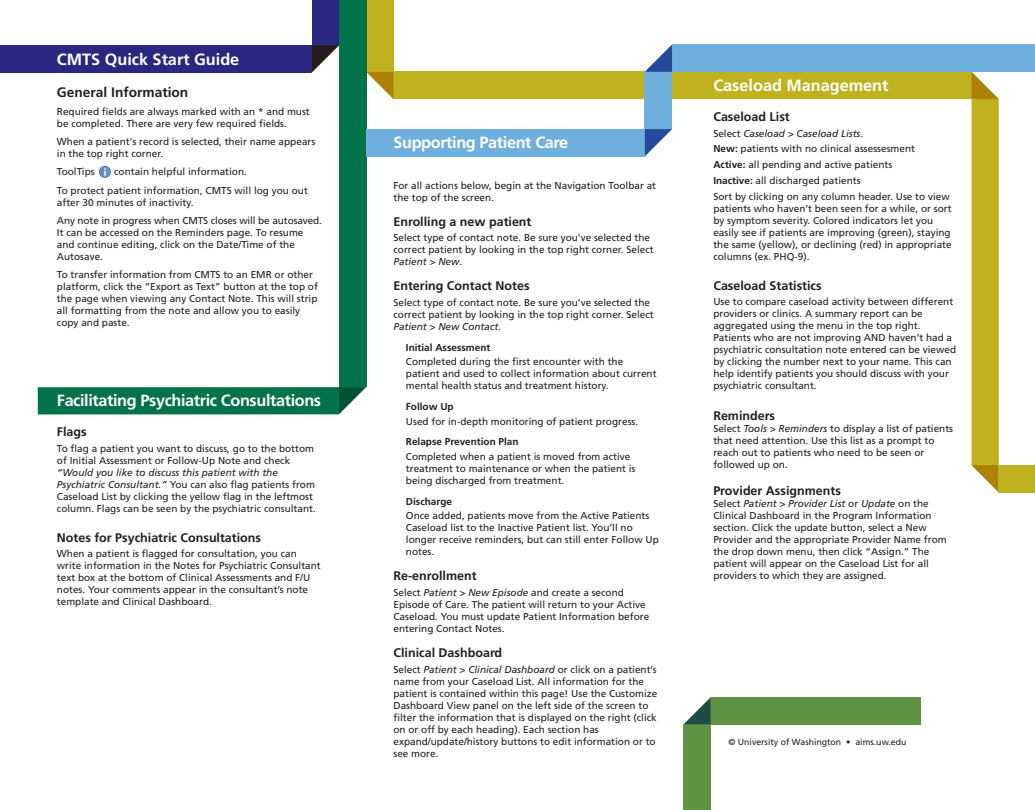
<style>
.page{position:relative;width:1035px;height:810px;background:#fff}
.page>*{position:absolute;margin:0;border:0;box-sizing:border-box;transform-origin:0 0}
.t1{font:700 16.25px "Frutiger LT Std";letter-spacing:-.025em;color:#fff}
.t2{font:700 16.25px "Frutiger LT Std";color:#fff}
.t3{font:700 13.75px "Frutiger LT Std";color:#231f20}
.t4{font:700 12.5px "Frutiger LT Std";color:#231f20}
.t5{font:10px/12px "Frutiger LT Std";color:#231f20}
.t6{font:700 10px "Frutiger LT Std";color:#231f20}
.t7{font:8.75px "Frutiger LT Std";color:#231f20}
.s1{font-style:italic}
.s2{font-weight:700}
</style>
<div class="page">
<div style="left:366px;top:72px;width:633px;height:27px;background:#c0b21e"></div>
<div style="left:366px;top:0;width:28px;height:99px;background:#c0b21e"></div>
<svg style="left:971px;top:72px;width:31px;height:421px;background:#c9bc43"></svg>
<div style="left:999px;top:465px;width:36px;height:27px;background:#c0b21e"></div>
<svg style="left:366px;top:69px;width:31px;height:33px"></svg>
<div style="left:0;top:45px;width:339px;height:27px;background:#292780"></div>
<div style="left:312px;top:0;width:27px;height:72px;background:#292780"></div>
<svg style="left:309px;top:45px;width:30px;height:28px"></svg>
<div style="left:38px;top:387px;width:328px;height:27px;background:#01724a"></div>
<div style="left:339px;top:0;width:27px;height:399px;background:#01724a"></div>
<svg style="left:334px;top:382px;width:33px;height:33px"></svg>
<div style="left:683px;top:697px;width:237px;height:27px;background:#609444"></div>
<div style="left:683px;top:698px;width:28px;height:112px;background:#609444"></div>
<svg style="left:683px;top:697px;width:31px;height:28px"></svg>
<div style="left:645px;top:45px;width:390px;height:27px;background:#6fafdd"></div>
<div style="left:645px;top:53px;width:27px;height:76px;background:#6fafdd"></div>
<div style="left:366px;top:129px;width:279px;height:27px;background:#6fafdd"></div>
<svg style="left:638px;top:44px;width:37px;height:28px"></svg>
<svg style="left:645px;top:129px;width:27px;height:27px"></svg>
<svg style="left:99px;top:166px;width:12px;height:12px"></svg>
<svg style="left:100px;top:167px;width:10px;height:10px"></svg>
<h1 class="t2" style="left:57px;top:50px;width:184px">CMTS Quick Start Guide</h1>
<h2 class="t3" style="left:57px;top:84px;width:133px">General Information</h2>
<p class="t5" style="left:57px;top:105px;width:254px">Required fields are always marked with an * and must be completed. There are very few required fields.</p>
<p class="t5" style="left:57px;top:136px;width:260px">When a patient's record is selected, their name appears in the top right corner.</p>
<p class="t5" style="left:57px;top:166px;width:39px">ToolTips</p>
<p class="t5" style="left:57px;top:163px;width:252px;line-height:18.2px;text-align:center">contain helpful information.<br>To protect patient information, CMTS will log you out</p>
<p class="t5" style="left:57px;top:193px;width:267px;line-height:18.2px">after 30 minutes of inactivity.<br>Any note in progress when CMTS closes will be autosaved.</p>
<p class="t5" style="left:57px;top:226px;width:248px">It can be accessed on the Reminders page. To resume and continue editing, click on the Date/Time of the<br>Autosave.</p>
<p class="t5" style="left:57px;top:269px;width:263px">To transfer information from CMTS to an EMR or other platform, click the “Export as Text” button at the top of the page when viewing any Contact Note. This will strip all formatting from the note and allow you to easily copy and paste.</p>
<h1 class="t1" style="left:57px;top:391px;width:266px">Facilitating Psychiatric Consultations</h1>
<p class="t4" style="left:57px;top:424px;width:31px">Flags</p>
<p class="t5" style="left:57px;top:442px;width:259px">To flag a patient you want to discuss, go to the bottom of Initial Assessment or Follow-Up Note and check</p>
<p class="t5" style="left:57px;top:466px;width:260px"><span class="s1">“Would you like to discuss this patient with the Psychiatric Consultant.”</span> You can also flag patients from Caseload List by clicking the yellow flag in the leftmost column. Flags can be seen by the psychiatric consultant.</p>
<p class="t4" style="left:57px;top:530px;width:206px">Notes for Psychiatric Consultations</p>
<p class="t5" style="left:57px;top:548px;width:265px">When a patient is flagged for consultation, you can write information in the Notes for Psychiatric Consultant text box at the bottom of Clinical Assessments and F/U notes. Your comments appear in the consultant’s note template and Clinical Dashboard.</p>
<h1 class="t1" style="left:393px;top:133px;width:176px">Supporting Patient Care</h1>
<p class="t5" style="left:393px;top:179px;width:264px">For all actions below, begin at the Navigation Toolbar at the top of the screen.</p>
<p class="t4" style="left:393px;top:214px;width:140px">Enrolling a new patient</p>
<p class="t5" style="left:393px;top:232px;width:262px">Select type of contact note. Be sure you've selected the correct patient by looking in the top right corner. Select<br><span class="s1">Patient &gt; New</span>.</p>
<p class="t4" style="left:393px;top:279px;width:138px">Entering Contact Notes</p>
<p class="t5" style="left:393px;top:297px;width:262px">Select type of contact note. Be sure you’ve selected the correct patient by looking in the top right corner. Select<br><span class="s1">Patient &gt; New Contact</span>.</p>
<p class="t6" style="left:406px;top:342px;width:86px">Initial Assessment</p>
<p class="t5" style="left:406px;top:356px;width:252px">Completed during the first encounter with the patient and used to collect information about current mental health status and treatment history.</p>
<p class="t6" style="left:406px;top:401px;width:49px">Follow Up</p>
<p class="t5" style="left:406px;top:415px;width:234px">Used for in-depth monitoring of patient progress.</p>
<p class="t6" style="left:406px;top:436px;width:114px">Relapse Prevention Plan</p>
<p class="t5" style="left:406px;top:450px;width:231px">Completed when a patient is moved from active treatment to maintenance or when the patient is being discharged from treatment.</p>
<p class="t6" style="left:406px;top:495px;width:48px">Discharge</p>
<p class="t5" style="left:406px;top:510px;width:254px">Once added, patients move from the Active Patients Caseload list to the Inactive Patient list. You’ll no longer receive reminders, but can still enter Follow Up notes.</p>
<p class="t4" style="left:393px;top:568px;width:85px">Re-enrollment</p>
<p class="t5" style="left:393px;top:586px;width:257px">Select <span class="s1">Patient &gt; New Episode</span> and create a second Episode of Care. The patient will return to your Active Caseload. You must update Patient Information before entering Contact Notes.</p>
<p class="t4" style="left:393px;top:645px;width:110px">Clinical Dashboard</p>
<p class="t5" style="left:393px;top:663px;width:265px">Select <span class="s1">Patient &gt; Clinical Dashboard</span> or click on a patient’s name from your Caseload List. All information for the patient is contained within this page! Use the Customize Dashboard View panel on the left side of the screen to filter the information that is displayed on the right (click on or off by each heading). Each section has expand/update/history buttons to edit information or to see more.</p>
<h1 class="t2" style="left:713px;top:76px;width:177px">Caseload Management</h1>
<p class="t4" style="left:713px;top:109px;width:78px">Caseload List</p>
<p class="t5" style="left:713px;top:125px;width:238px;line-height:15.8px">Select <span class="s1">Caseload &gt; Caseload Lists</span>.<br><span class="s2">New:</span> patients with no clinical assessesment <span class="s2">Active:</span> all pending and active patients<br><span class="s2">Inactive:</span> all discharged patients<br>Sort by clicking on any column header. Use to view</p>
<p class="t5" style="left:713px;top:202px;width:240px">patients who haven’t been seen for a while, or sort by symptom severity. Colored indicators let you easily see if patients are improving (green), staying the same (yellow), or declining (red) in appropriate columns (ex. PHQ-9).</p>
<p class="t4" style="left:713px;top:278px;width:110px">Caseload Statistics</p>
<p class="t5" style="left:713px;top:296px;width:244px">Use to compare caseload activity between different providers or clinics. A summary report can be aggregated using the menu in the top right.<br>Patients who are not improving AND haven’t had a psychiatric consultation note entered can be viewed by clicking the number next to your name. This can help identify patients you should discuss with your psychiatric consultant.</p>
<p class="t4" style="left:713px;top:409px;width:63px">Reminders</p>
<p class="t5" style="left:713px;top:423px;width:241px">Select <span class="s1">Tools &gt; Reminders</span> to display a list of patients that need attention. Use this list as a prompt to reach out to patients who need to be seen or followed up on.</p>
<p class="t4" style="left:713px;top:484px;width:129px">Provider Assignments</p>
<p class="t5" style="left:713px;top:498px;width:235px">Select <span class="s1">Patient &gt; Provider List</span> or <span class="s1">Update</span> on the Clinical Dashboard in the Program Information section. Click the update button, select a New Provider and the appropriate Provider Name from the drop down menu, then click “Assign.” The patient will appear on the Caseload List for all providers to which they are assigned.</p>
<p class="t7" style="left:728px;top:737px;width:179px">© University of Washington • aims.uw.edu</p>
</div>
